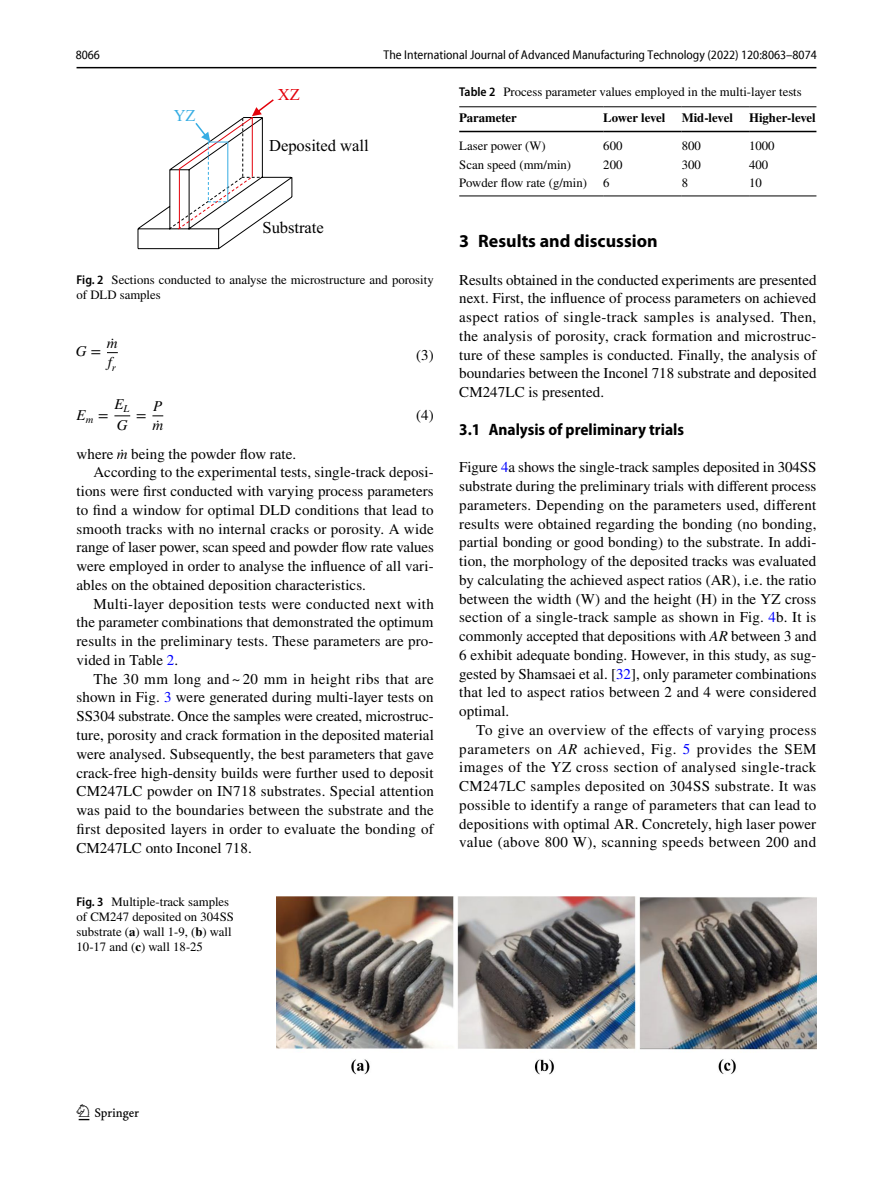
<style>
.page{position:relative;width:893px;height:1187px;background:#fff}
.page>*{position:absolute;margin:0;border:0;box-sizing:border-box;transform-origin:0 0}
.t1{font:22.5px "Springnew Regular 2";color:#000}
.t2{font:700 18px "Myriad Pro";color:#000}
.t3{font:700 semi-condensed 16.5px "Myriad Pro";color:#000}
.t4{font:16.5px "Times New Roman PSMT2";color:#000}
.t5{font:16.5px "Times New Roman PSMT2";color:#e3010a}
.t6{font:16.5px "Times New Roman PSMT2";color:#37ade3}
.t7{font:15px/18.8px "STIX";letter-spacing:.005em;color:#000;text-align:justify}
.t8{font:15px "STIX";letter-spacing:.025em;color:#000}
.t9{font:15px/21.5px "STIX General Italic 5";color:#000}
.t10{font:15px/19.2px "STIX General Italic 4";color:#000}
.t11{font:15px "STIX Math Regular 4";color:#000}
.t12{font:12.75px/15px "STIX";color:#000}
.t13{font:semi-condensed 12.75px "Myriad Pro Unic";color:#000}
.t14{font:700 12.75px "STIX";color:#000}
.s1{font-family:"Myriad Pro";font-weight:600;font-stretch:semi-condensed}
.s2{font-family:"STIX Math Italic 2"}
.s3{font-family:"STIX Math Regular 4"}
.s4{font-family:"STIX Math Regular 3"}
.s5{font-family:"STIX Math Italic 3"}
.s6{font-family:"STIX General Italic 3"}
.s7{font-family:"STIX Math";font-style:italic}
.s8{color:#00f}
.s9{font-weight:700}
.s10{font-style:italic}
</style>
<div class="page">
<hr style="left:77px;top:67px;width:739px;height:1px;background:#000">
<svg style="left:114px;top:415px;width:16px;height:1px"></svg>
<svg style="left:137px;top:99px;width:156px;height:150px"></svg>
<hr style="left:459px;top:106px;width:144px;height:1px;background:#000">
<hr style="left:459px;top:131px;width:144px;height:1px;background:#000">
<hr style="left:603px;top:106px;width:79px;height:1px;background:#000">
<hr style="left:603px;top:131px;width:79px;height:1px;background:#000">
<hr style="left:682px;top:106px;width:67px;height:1px;background:#000">
<hr style="left:682px;top:131px;width:67px;height:1px;background:#000">
<hr style="left:749px;top:106px;width:67px;height:1px;background:#000">
<hr style="left:749px;top:131px;width:67px;height:1px;background:#000">
<hr style="left:459px;top:195px;width:144px;height:1px;background:#000">
<hr style="left:603px;top:195px;width:79px;height:1px;background:#000">
<hr style="left:682px;top:195px;width:67px;height:1px;background:#000">
<hr style="left:749px;top:195px;width:67px;height:1px;background:#000">
<img style="left:276px;top:896px;width:540px;height:177px">
<p class="t13" style="left:76px;top:50px;width:26px">8066</p>
<p class="t13" style="left:384px;top:50px;width:435px">The International Journal of Advanced Manufacturing Technology (2022) 120:8063–8074</p>
<p class="t6" style="left:174px;top:109px;width:24px">YZ</p>
<p class="t5" style="left:278px;top:89px;width:24px">XZ</p>
<p class="t4" style="left:269px;top:140px;width:101px">Deposited wall</p>
<p class="t4" style="left:263px;top:221px;width:63px">Substrate</p>
<p class="t12" style="left:77px;top:273px;width:359px"><span class="s1">Fig. 2</span> Sections conducted to analyse the microstructure and porosity of DLD samples</p>
<p class="t10" style="left:107px;top:334px;width:12px">m<span class="s2">̇ </span>f<sub>r</sub></p>
<p class="t9" style="left:77px;top:405px;width:33px">E<sub>m</sub> <span class="s3">=</span></p>
<p class="t7" style="left:416px;top:407px;width:19px">(4)</p>
<p class="t10" style="left:76px;top:343px;width:27px">G <span class="s4">=</span></p>
<p class="t7" style="left:416px;top:347px;width:19px">(3)</p>
<p class="t9" style="left:114px;top:394px;width:17px">E<sub>L<br></sub>G</p>
<p class="t9" style="left:152px;top:397px;width:12px;line-height:19.2px">P m<span class="s5">̇</span></p>
<p class="t11" style="left:136px;top:405px;width:12px">=</p>
<p class="t7" style="left:77px;top:445px;width:221px">where <span class="s6">m</span><span class="s7">̇</span> being the powder flow rate.</p>
<p class="t7" style="left:94px;top:464px;width:342px">According to the experimental tests, single-track deposi-</p>
<p class="t7" style="left:77px;top:482px;width:359px">tions were first conducted with varying process parameters</p>
<p class="t7" style="left:77px;top:501px;width:359px">to find a window for optimal DLD conditions that lead to</p>
<p class="t7" style="left:77px;top:520px;width:359px">smooth tracks with no internal cracks or porosity. A wide</p>
<p class="t7" style="left:77px;top:539px;width:359px">range of laser power, scan speed and powder flow rate values</p>
<p class="t7" style="left:77px;top:557px;width:359px">were employed in order to analyse the influence of all vari-</p>
<p class="t7" style="left:77px;top:576px;width:291px">ables on the obtained deposition characteristics.</p>
<p class="t7" style="left:94px;top:595px;width:342px">Multi-layer deposition tests were conducted next with</p>
<p class="t7" style="left:77px;top:614px;width:358px">the parameter combinations that demonstrated the optimum</p>
<p class="t7" style="left:77px;top:632px;width:359px">results in the preliminary tests. These parameters are pro-</p>
<p class="t7" style="left:77px;top:651px;width:103px">vided in Table <span class="s8">2</span>.</p>
<p class="t8" style="left:94px;top:668px;width:342px">The 30 mm long and ~ 20 mm in height ribs that are</p>
<p class="t7" style="left:77px;top:689px;width:358px">shown in Fig. <span class="s8">3</span> were generated during multi-layer tests on</p>
<p class="t7" style="left:76px;top:707px;width:359px">SS304 substrate. Once the samples were created, microstruc-</p>
<p class="t7" style="left:76px;top:726px;width:359px">ture, porosity and crack formation in the deposited material</p>
<p class="t7" style="left:76px;top:745px;width:359px">were analysed. Subsequently, the best parameters that gave</p>
<p class="t7" style="left:76px;top:764px;width:359px">crack-free high-density builds were further used to deposit</p>
<p class="t7" style="left:76px;top:782px;width:359px">CM247LC powder on IN718 substrates. Special attention</p>
<p class="t7" style="left:76px;top:801px;width:359px">was paid to the boundaries between the substrate and the</p>
<p class="t7" style="left:76px;top:820px;width:359px">first deposited layers in order to evaluate the bonding of</p>
<p class="t7" style="left:76px;top:839px;width:177px">CM247LC onto Inconel 718.</p>
<p class="t12" style="left:77px;top:894px;width:159px"><span class="s1">Fig. 3</span> Multiple-track samples of CM247 deposited on 304SS substrate (<span class="s9">a</span>) wall 1-9, (<span class="s9">b</span>) wall<br>10-17 and (<span class="s9">c</span>) wall 18-25</p>
<p class="t12" style="left:459px;top:80px;width:344px;line-height:25.5px"><span class="s1">Table 2</span> Process parameter values employed in the multi-layer tests<br><span class="s9">Parameter</span></p>
<p class="t14" style="left:603px;top:110px;width:64px">Lower level</p>
<p class="t14" style="left:682px;top:110px;width:53px">Mid-level</p>
<p class="t14" style="left:749px;top:110px;width:68px">Higher-level</p>
<p class="t12" style="left:459px;top:139px;width:88px">Laser power (W)</p>
<p class="t12" style="left:603px;top:139px;width:21px">600</p>
<p class="t12" style="left:682px;top:139px;width:21px">800</p>
<p class="t12" style="left:749px;top:139px;width:27px">1000</p>
<p class="t12" style="left:459px;top:158px;width:113px">Scan speed (mm/min)</p>
<p class="t12" style="left:603px;top:158px;width:21px">200</p>
<p class="t12" style="left:682px;top:158px;width:21px">300</p>
<p class="t12" style="left:749px;top:158px;width:21px">400</p>
<p class="t12" style="left:459px;top:176px;width:129px">Powder flow rate (g/min)</p>
<p class="t12" style="left:603px;top:176px;width:8px">6</p>
<p class="t12" style="left:682px;top:176px;width:8px">8</p>
<p class="t12" style="left:749px;top:176px;width:14px">10</p>
<p class="t2" style="left:459px;top:229px;width:200px">3 Results and discussion</p>
<p class="t7" style="left:459px;top:271px;width:359px">Results obtained in the conducted experiments are presented next. First, the influence of process parameters on achieved aspect ratios of single-track samples is analysed. Then, the analysis of porosity, crack formation and microstruc&shy;ture of these samples is conducted. Finally, the analysis of boundaries between the Inconel 718 substrate and deposited CM247LC is presented.</p>
<p class="t3" style="left:459px;top:420px;width:226px">3.1 Analysis of preliminary trials</p>
<p class="t7" style="left:459px;top:459px;width:359px">Figure <span class="s8">4</span>a shows the single-track samples deposited in 304SS substrate during the preliminary trials with different process parameters. Depending on the parameters used, different results were obtained regarding the bonding (no bonding, partial bonding or good bonding) to the substrate. In addi&shy;tion, the morphology of the deposited tracks was evaluated by calculating the achieved aspect ratios (AR), i.e. the ratio between the width (W) and the height (H) in the YZ cross section of a single-track sample as shown in Fig. <span class="s8">4</span>b. It is commonly accepted that depositions with <span class="s10">AR</span> between 3 and 6 exhibit adequate bonding. However, in this study, as sug&shy;gested by Shamsaei et al. [<span class="s8">32</span>], only parameter combinations that led to aspect ratios between 2 and 4 were considered optimal.</p>
<p class="t7" style="left:459px;top:721px;width:359px;text-indent:17px">To give an overview of the effects of varying process parameters on <span class="s10">AR</span> achieved, Fig. <span class="s8">5</span> provides the SEM images of the YZ cross section of analysed single-track CM247LC samples deposited on 304SS substrate. It was possible to identify a range of parameters that can lead to depositions with optimal AR. Concretely, high laser power value (above 800 W), scanning speeds between 200 and</p>
<h1 class="t1" style="left:79px;top:1104px;width:62px">1 3</h1>
</div>
